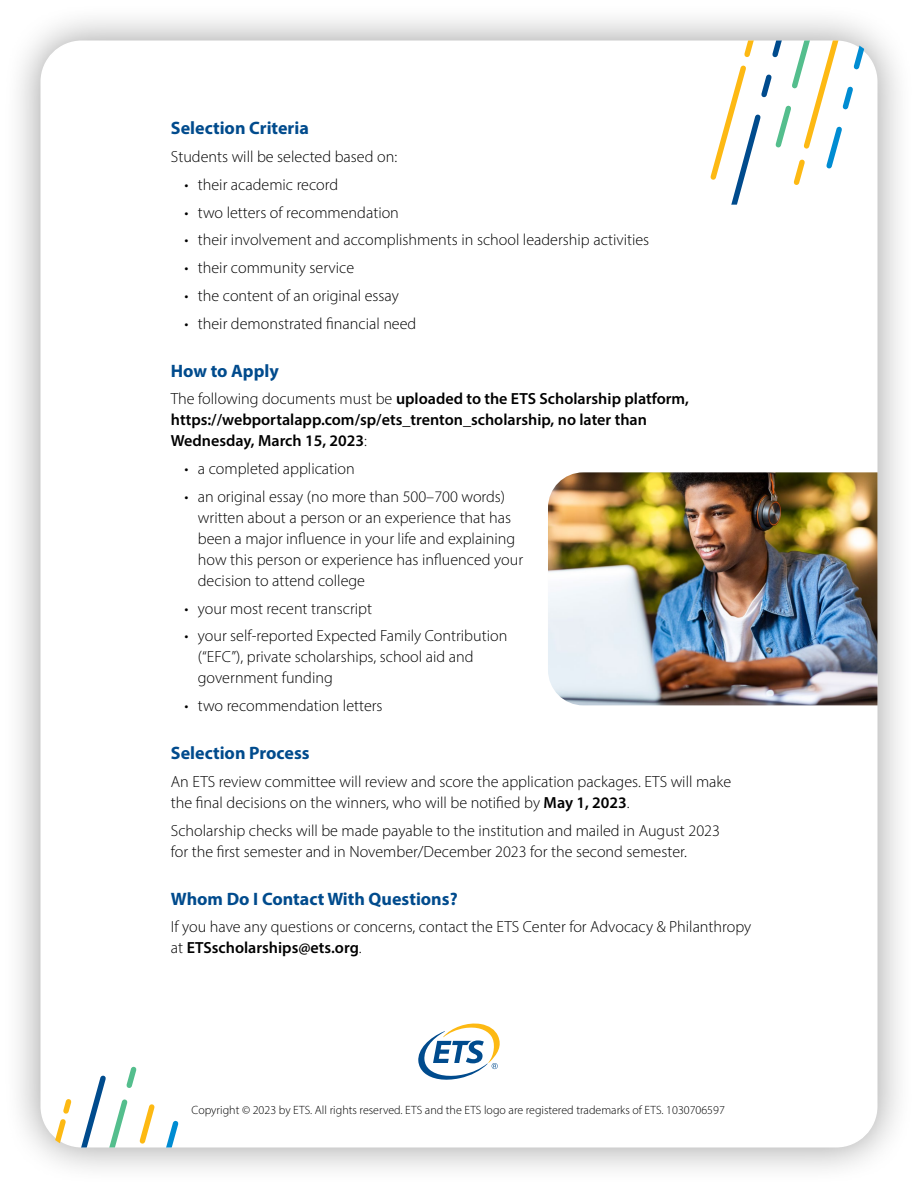
<style>
.page{position:relative;width:918px;height:1188px;background:#fff}
.page>*{position:absolute;margin:0;border:0;box-sizing:border-box;transform-origin:0 0}
.t1{font:700 18px "Myriad Pro";color:#004b8d}
.t2{font:300 16.2px/21px "Myriad Pro";color:#000}
.t3{font:600 16.2px/21px "Myriad Pro";color:#000}
.P__copyright{font:300 12px "Myriad Pro";color:#000}
.s1{font-weight:300}
.s2{font-weight:600}
</style>
<div class="page">
<div style="left:2px;top:3px;width:913px;height:1183px;background:#000;opacity:.4"></div>
<div style="left:41px;top:41px;width:836px;height:1106px;background:#fff;border-radius:40px"></div>
<svg style="left:418px;top:1024px;width:82px;height:56px"></svg>
<img style="left:548px;top:472px;width:330px;height:233px">
<svg style="left:707px;top:40px;width:171px;height:165px"></svg>
<svg style="left:40px;top:1063px;width:142px;height:85px"></svg>
<h2 class="t1" style="left:171px;top:117px;width:140px">Selection Criteria</h2>
<p class="t2" style="left:171px;top:146px;width:228px">Students will be selected based on:</p>
<p class="t2" style="left:184px;top:174px;width:155px">• their academic record</p>
<p class="t2" style="left:184px;top:202px;width:216px">• two letters of recommendation</p>
<p class="t2" style="left:184px;top:229px;width:466px">• their involvement and accomplishments in school leadership activities</p>
<p class="t2" style="left:184px;top:257px;width:171px">• their community service</p>
<p class="t2" style="left:184px;top:285px;width:216px">• the content of an original essay</p>
<p class="t2" style="left:184px;top:313px;width:234px">• their demonstrated financial need</p>
<h2 class="t1" style="left:171px;top:359px;width:109px">How to Apply</h2>
<p class="t3" style="left:171px;top:388px;width:520px"><span class="s1">The following documents must be</span> uploaded to the ETS Scholarship platform, https://webportalapp.com/sp/ets_trenton_scholarship, no later than<br>Wednesday, March 15, 2023<span class="s1">:</span></p>
<p class="t2" style="left:184px;top:458px;width:172px">• a completed application</p>
<p class="t2" style="left:198px;top:486px;width:327px;text-indent:-14px">• an original essay (no more than 500–700 words) written about a person or an experience that has been a major influence in your life and explaining how this person or experience has influenced your decision to attend college</p>
<p class="t2" style="left:184px;top:598px;width:189px">• your most recent transcript</p>
<p class="t2" style="left:198px;top:625px;width:311px;text-indent:-14px">• your self-reported Expected Family Contribution (“EFC”), private scholarships, school aid and government funding</p>
<p class="t2" style="left:184px;top:695px;width:200px">• two recommendation letters</p>
<h2 class="t1" style="left:171px;top:741px;width:140px">Selection Process</h2>
<p class="t2" style="left:171px;top:771px;width:562px">An ETS review committee will review and score the application packages. ETS will make the final decisions on the winners, who will be notified by <span class="s2">May 1, 2023</span>.</p>
<p class="t2" style="left:171px;top:820px;width:551px">Scholarship checks will be made payable to the institution and mailed in August 2023 for the first semester and in November/December 2023 for the second semester.</p>
<h2 class="t1" style="left:171px;top:887px;width:288px">Whom Do I Contact With Questions?</h2>
<p class="t2" style="left:171px;top:916px;width:582px">If you have any questions or concerns, contact the ETS Center for Advocacy &amp; Philanthropy at <span class="s2">ETSscholarships@ets.org</span>.</p>
<p class="P__copyright" style="left:192px;top:1103px;width:535px">Copyright © 2023 by ETS. All rights reserved. ETS and the ETS logo are registered trademarks of ETS. 1030706597</p>
</div>
